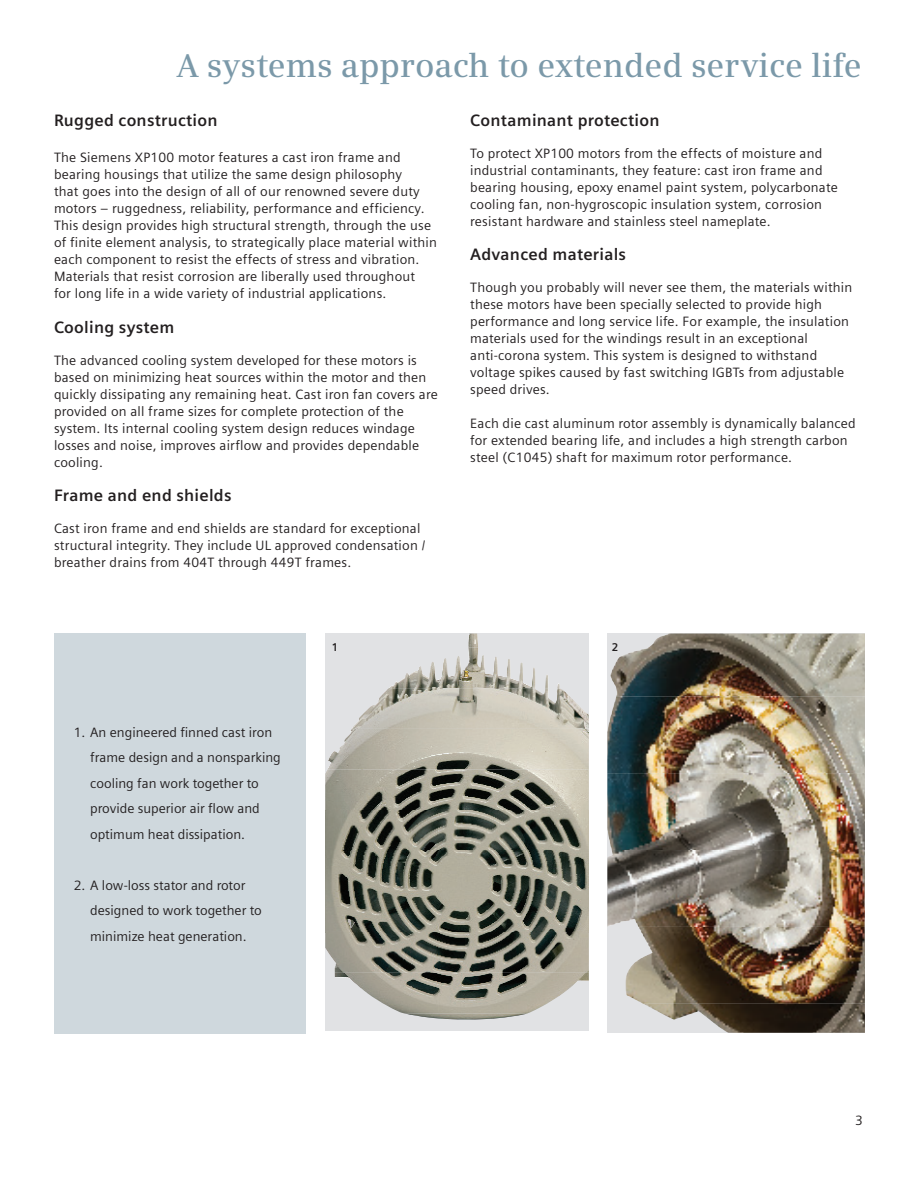
<style>
.page{position:relative;width:918px;height:1188px;background:#fff}
.page>*{position:absolute;margin:0;border:0;box-sizing:border-box;transform-origin:0 0}
._01__Headline__36pt{font:600 33px "Siemens Serif OT";color:#7b99a9}
._02__Subhead__11pt_0{font:700 16.5px "Siemens Sans";letter-spacing:.015em;color:#231f20}
._03__Copy_Roman__9pt{font:13.5px/17px "Siemens Sans";letter-spacing:.015em;color:#231f20}
.body{font:13.5px "Siemens Sans";color:#231f20}
._04__Marginal_notes{font:700 11.25px "Siemens Sans";color:#231f20}
</style>
<div class="page">
<div style="left:54px;top:634px;width:251px;height:400px;background:#cfd8dd"></div>
<div style="left:325px;top:634px;width:264px;height:397px;background:#e1e2e4"></div>
<img style="left:468px;top:634px;width:10px;height:14px">
<img style="left:390px;top:648px;width:170px;height:40px">
<img style="left:352px;top:688px;width:237px;height:41px">
<img style="left:327px;top:729px;width:262px;height:41px">
<img style="left:325px;top:770px;width:264px;height:203px">
<img style="left:335px;top:973px;width:254px;height:40px">
<img style="left:404px;top:1013px;width:123px;height:7px">
<div style="left:607px;top:634px;width:258px;height:399px;background:#e1e2e4"></div>
<img style="left:611px;top:634px;width:254px;height:62px">
<img style="left:607px;top:696px;width:258px;height:231px">
<img style="left:625px;top:927px;width:240px;height:77px">
<img style="left:644px;top:1004px;width:221px;height:29px">
<p class="_01__Headline__36pt" style="left:177px;top:46px;width:686px">A systems approach to extended service life</p>
<p class="_02__Subhead__11pt_0" style="left:470px;top:111px;width:191px">Contaminant protection</p>
<p class="_03__Copy_Roman__9pt" style="left:470px;top:145px;width:369px">To protect XP100 motors from the effects of moisture and industrial contaminants, they feature: cast iron frame and bearing housing, epoxy enamel paint system, polycarbonate cooling fan, non-hygroscopic insulation system, corrosion resistant hardware and stainless steel nameplate.</p>
<p class="_02__Subhead__11pt_0" style="left:470px;top:245px;width:157px">Advanced materials</p>
<p class="_03__Copy_Roman__9pt" style="left:470px;top:279px;width:384px">Though you probably will never see them, the materials within these motors have been specially selected to provide high performance and long service life. For example, the insulation materials used for the windings result in an exceptional anti-corona system. This system is designed to withstand voltage spikes caused by fast switching IGBTs from adjustable speed drives.</p>
<p class="_03__Copy_Roman__9pt" style="left:470px;top:415px;width:387px">Each die cast aluminum rotor assembly is dynamically balanced for extended bearing life, and includes a high strength carbon steel (C1045) shaft for maximum rotor performance.</p>
<p class="_02__Subhead__11pt_0" style="left:54px;top:111px;width:165px">Rugged construction</p>
<p class="_03__Copy_Roman__9pt" style="left:54px;top:149px;width:379px">The Siemens XP100 motor features a cast iron frame and bearing housings that utilize the same design philosophy<br>that goes into the design of all of our renowned severe duty motors – ruggedness, reliability, performance and efficiency.<br>This design provides high structural strength, through the use</p>
<p class="_03__Copy_Roman__9pt" style="left:54px;top:234px;width:384px">of finite element analysis, to strategically place material within each component to resist the effects of stress and vibration.<br>Materials that resist corrosion are liberally used throughout</p>
<p class="_03__Copy_Roman__9pt" style="left:54px;top:285px;width:334px">for long life in a wide variety of industrial applications.</p>
<p class="_02__Subhead__11pt_0" style="left:54px;top:317px;width:122px">Cooling system</p>
<p class="_03__Copy_Roman__9pt" style="left:54px;top:351px;width:385px">The advanced cooling system developed for these motors is based on minimizing heat sources within the motor and then quickly dissipating any remaining heat. Cast iron fan covers are provided on all frame sizes for complete protection of the system. Its internal cooling system design reduces windage losses and noise, improves airflow and provides dependable cooling.</p>
<p class="_02__Subhead__11pt_0" style="left:54px;top:486px;width:179px">Frame and end shields</p>
<p class="_03__Copy_Roman__9pt" style="left:54px;top:520px;width:373px">Cast iron frame and end shields are standard for exceptional structural integrity. They include UL approved condensation / breather drains from 404T through 449T frames.</p>
<p class="_03__Copy_Roman__9pt" style="left:90px;top:719px;width:192px;line-height:25.5px;text-indent:-16px">1. An engineered finned cast iron frame design and a nonsparking cooling fan work together to provide superior air flow and optimum heat dissipation.</p>
<p class="_03__Copy_Roman__9pt" style="left:90px;top:872px;width:173px;line-height:25.5px;text-indent:-16px">2. A low-loss stator and rotor designed to work together to minimize heat generation.</p>
<p class="_04__Marginal_notes" style="left:332px;top:640px;width:8px">1</p>
<p class="_04__Marginal_notes" style="left:612px;top:640px;width:8px">2</p>
<p class="body" style="left:855px;top:1113px;width:9px">3</p>
</div>
